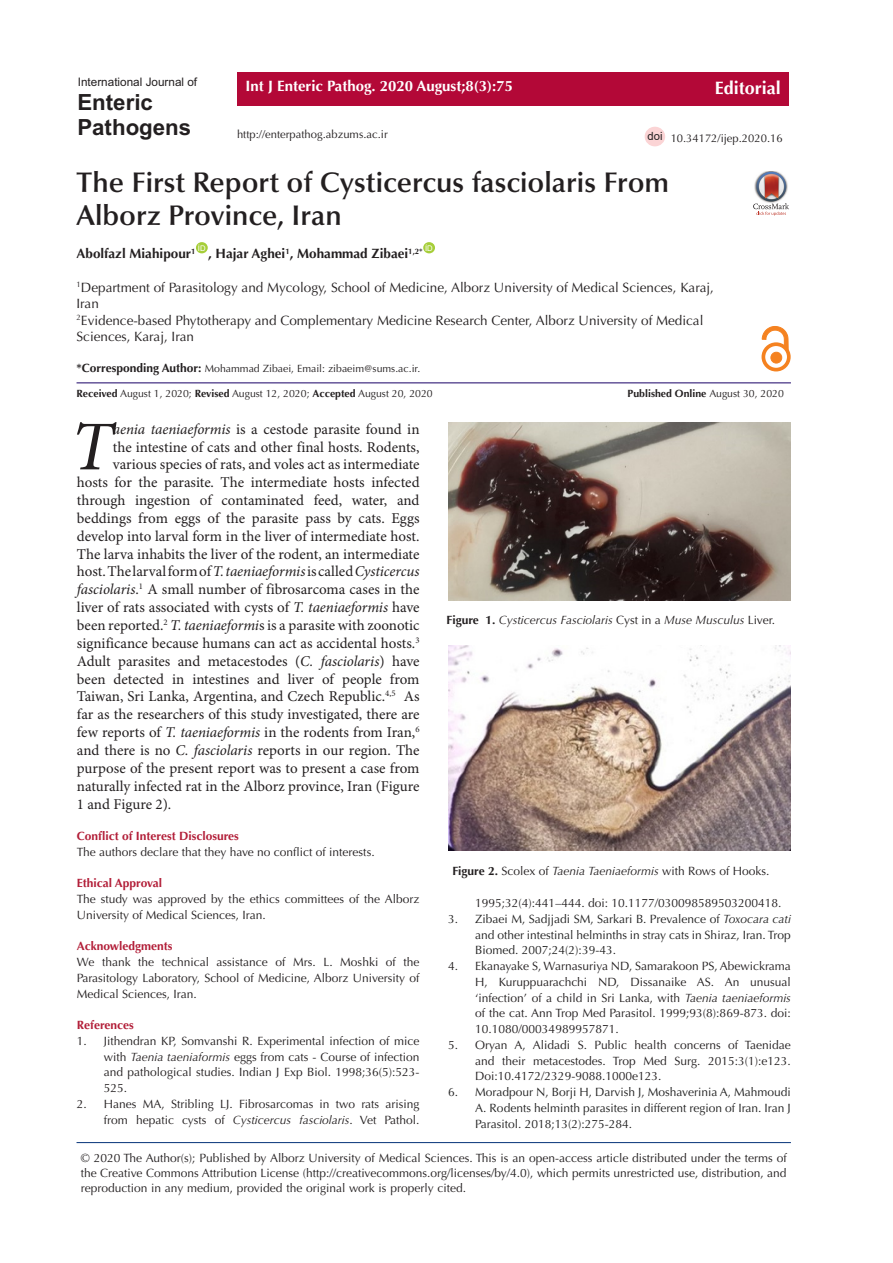
<style>
.page{position:relative;width:893px;height:1263px;background:#fff}
.page>*{position:absolute;margin:0;border:0;box-sizing:border-box;transform-origin:0 0}
.t1{font:italic 70.05px "Minion Pro";color:#231f20}
.t2{font:600 28.5px/33px "Optima LT Std";color:#231f20}
.t3{font:700 22.35px/24.9px "Arial";color:#231f20}
.t4{font:700 18px "Optima LT Std";color:#fff}
.t5{font:15px "Minion Pro";color:#231f20}
.t6{font:700 15px "Optima LT Std";color:#fff}
.t7{font:13.5px/16.5px "Optima LT Std";color:#231f20}
.t8{font:700 13.5px "Optima LT Std";color:#231f20}
.Pa5{font:12px/15.8px "Optima LT Std";color:#231f20;text-align:justify}
.t9{font:12px/15.8px "Optima LT Std";color:#212121;text-align:justify}
.Pa5-2{font:700 12px "Optima LT Std";color:#b21e38}
.t10{font:italic 12px "Optima LT Std";color:#231f20}
.t11{font:11.7px "Arial";color:#231f20}
.t12{font:11.25px "Optima LT Std";color:#231f20}
.t13{font:11.25px "Arial";color:#231f20}
.t14{font:10.5px "Optima LT Std";color:#231f20}
.t15{font:700 10.5px "Optima LT Std";color:#231f20}
.t16{font:7.8px "Arial";color:#fff}
.s1{font-weight:700;font-size:12px}
.s2{font-weight:700}
.s3{font-weight:400}
.s4{font-style:italic}
.s5{font-weight:700;font-style:normal}
.s6{font-style:normal}
</style>
<div class="page">
<hr style="left:77px;top:1142px;width:714px;height:1px;background:#053278">
<img style="left:764px;top:171px;width:14px;height:1px">
<svg style="left:753px;top:172px;width:36px;height:44px"></svg>
<div style="left:623px;top:72px;width:166px;height:34px;background:#b30837"></div>
<div style="left:645px;top:127px;width:20px;height:19px;background:#fbd4d5;border-radius:50%"></div>
<div style="left:196px;top:242px;width:12px;height:11px;background:#a6ce39;border-radius:50%"></div>
<div style="left:423px;top:242px;width:12px;height:11px;background:#a6ce39;border-radius:50%"></div>
<div style="left:237px;top:72px;width:387px;height:34px;background:#b30837"></div>
<div style="left:771px;top:352px;width:11px;height:11px;background:#f58220;border-radius:50%"></div>
<div style="left:771px;top:352px;width:11px;height:11px;border:1px solid #f58220;border-radius:50%"></div>
<div style="left:761px;top:342px;width:30px;height:29px;border:4px solid #f58220;border-radius:50%"></div>
<svg style="left:762px;top:326px;width:26px;height:24px"></svg>
<img style="left:448px;top:423px;width:343px;height:177px">
<img style="left:448px;top:645px;width:343px;height:206px">
<hr style="left:77px;top:383px;width:714px;height:1px;background:#190066">
<p class="t11" style="left:78px;top:74px;width:121px">International Journal of</p>
<p class="t3" style="left:77px;top:90px;width:115px">Enteric<br>Pathogens</p>
<p class="t4" style="left:715px;top:77px;width:68px">Editorial</p>
<p class="t6" style="left:246px;top:78px;width:269px">Int J Enteric Pathog. 2020 August;8(3):75</p>
<p class="t12" style="left:237px;top:128px;width:152px">http://enterpathog.abzums.ac.ir</p>
<p class="t13" style="left:648px;top:128px;width:17px">doi</p>
<p class="t12" style="left:671px;top:131px;width:113px">10.34172/ijep.2020.16</p>
<p class="t2" style="left:77px;top:166px;width:594px">The First Report of Cysticercus fasciolaris From<br>Alborz Province, Iran</p>
<p class="t8" style="left:77px;top:246px;width:120px">Abolfazl Miahipour<sup>1</sup></p>
<p class="t16" style="left:425px;top:243px;width:9px">ID</p>
<p class="t7" style="left:77px;top:279px;width:639px"><sup>1</sup>Department of Parasitology and Mycology, School of Medicine, Alborz University of Medical Sciences, Karaj,<br>Iran</p>
<p class="t7" style="left:77px;top:312px;width:628px"><sup>2</sup>Evidence-based Phytotherapy and Complementary Medicine Research Center, Alborz University of Medical<br>Sciences, Karaj, Iran</p>
<p class="t16" style="left:198px;top:243px;width:9px">ID</p>
<p class="t8" style="left:208px;top:246px;width:216px">, Hajar Aghei<sup>1</sup>, Mohammad Zibaei<sup>1,2*</sup></p>
<p class="t14" style="left:77px;top:363px;width:345px"><span class="s1">*Corresponding Author:</span> Mohammad Zibaei, Email: zibaeim@sums.ac.ir.</p>
<p class="t14" style="left:77px;top:387px;width:358px"><span class="s2">Received</span> August 1, 2020; <span class="s2">Revised</span> August 12, 2020; <span class="s2">Accepted</span> August 20, 2020</p>
<p class="t15" style="left:628px;top:387px;width:158px">Published Online <span class="s3">August 30, 2020</span></p>
<p class="t1" style="left:71px;top:399px;width:44px">T</p>
<p class="t5" style="left:113px;top:420px;width:308px"><span class="s4">aenia taeniaeformis</span> is a cestode parasite found in</p>
<p class="t5" style="left:113px;top:438px;width:308px">the intestine of cats and other final hosts. Rodents,</p>
<p class="t5" style="left:113px;top:456px;width:308px">various species of rats, and voles act as intermediate</p>
<p class="t5" style="left:77px;top:473px;width:344px">hosts for the parasite. The intermediate hosts infected</p>
<p class="t5" style="left:77px;top:491px;width:344px">through ingestion of contaminated feed, water, and</p>
<p class="t5" style="left:77px;top:509px;width:344px">beddings from eggs of the parasite pass by cats. Eggs</p>
<p class="t5" style="left:77px;top:527px;width:344px">develop into larval form in the liver of intermediate host.</p>
<p class="t5" style="left:77px;top:545px;width:344px">The larva inhabits the liver of the rodent, an intermediate</p>
<p class="t5" style="left:77px;top:563px;width:344px">host. The larval form of <span class="s4">T. taeniaeformis</span> is called <span class="s4">Cysticercus</span></p>
<p class="t5" style="left:77px;top:580px;width:344px"><span class="s4">fasciolaris</span>.<sup>1</sup> A small number of fibrosarcoma cases in the</p>
<p class="t5" style="left:77px;top:598px;width:344px">liver of rats associated with cysts of <span class="s4">T. taeniaeformis</span> have</p>
<p class="t5" style="left:77px;top:616px;width:344px">been reported.<sup>2</sup> <span class="s4">T. taeniaeformi</span>s is a parasite with zoonotic</p>
<p class="t5" style="left:77px;top:634px;width:344px">significance because humans can act as accidental hosts.<sup>3</sup></p>
<p class="t5" style="left:77px;top:652px;width:344px">Adult parasites and metacestodes (<span class="s4">C. fasciolaris</span>) have</p>
<p class="t5" style="left:77px;top:670px;width:344px">been detected in intestines and liver of people from</p>
<p class="t5" style="left:77px;top:688px;width:344px">Taiwan, Sri Lanka, Argentina, and Czech Republic.<sup>4,5</sup> As</p>
<p class="t5" style="left:77px;top:705px;width:344px">far as the researchers of this study investigated, there are</p>
<p class="t5" style="left:77px;top:723px;width:344px">few reports of <span class="s4">T. taeniaeformis</span> in the rodents from Iran,<sup>6</sup></p>
<p class="t5" style="left:77px;top:741px;width:344px">and there is no <span class="s4">C. fasciolaris</span> reports in our region. The</p>
<p class="t5" style="left:77px;top:759px;width:344px">purpose of the present report was to present a case from</p>
<p class="t5" style="left:77px;top:777px;width:344px">naturally infected rat in the Alborz province, Iran (Figure</p>
<p class="t5" style="left:77px;top:795px;width:96px">1 and Figure 2).</p>
<p class="Pa5-2" style="left:77px;top:829px;width:163px">Conflict of Interest Disclosures</p>
<p class="Pa5" style="left:77px;top:844px;width:299px">The authors declare that they have no conflict of interests.</p>
<p class="Pa5-2" style="left:77px;top:876px;width:87px">Ethical Approval</p>
<p class="Pa5" style="left:77px;top:891px;width:344px">The study was approved by the ethics committees of the Alborz<br>University of Medical Sciences, Iran.</p>
<p class="Pa5-2" style="left:77px;top:939px;width:97px">Acknowledgments</p>
<p class="Pa5" style="left:77px;top:954px;width:344px">We thank the technical assistance of Mrs. L. Moshki of the Parasitology Laboratory, School of Medicine, Alborz University of Medical Sciences, Iran.</p>
<p class="Pa5-2" style="left:77px;top:1018px;width:58px">References</p>
<p class="Pa5" style="left:104px;top:1033px;width:317px;text-indent:-27px">1. Jithendran KP, Somvanshi R. Experimental infection of mice with <span class="s4">Taenia taeniaformis</span> eggs from cats - Course of infection and pathological studies. Indian J Exp Biol. 1998;36(5):523- 525.</p>
<p class="Pa5" style="left:77px;top:1096px;width:344px;text-align:right">2. Hanes MA, Stribling LJ. Fibrosarcomas in two rats arising from hepatic cysts of <span class="s4">Cysticercus fasciolaris</span>. Vet Pathol.</p>
<p class="t10" style="left:446px;top:613px;width:330px"><span class="s5">Figure 1.</span> Cysticercus Fasciolaris <span class="s6">Cyst in a</span> Muse Musculus <span class="s6">Liver.</span></p>
<p class="Pa5" style="left:452px;top:863px;width:318px"><span class="s2">Figure 2.</span> Scolex of <span class="s4">Taenia Taeniaeformis</span> with Rows of Hooks.</p>
<p class="Pa5" style="left:475px;top:895px;width:308px">1995;32(4):441–444. doi: 10.1177/030098589503200418.</p>
<p class="t9" style="left:475px;top:911px;width:317px;text-indent:-27px">3. Zibaei M, Sadjjadi SM, Sarkari B. Prevalence of <span class="s4">Toxocara cati </span>and other intestinal helminths in stray cats in Shiraz, Iran. Trop Biomed. 2007;24(2):39-43.</p>
<p class="Pa5" style="left:475px;top:958px;width:317px;text-indent:-27px">4. Ekanayake S, Warnasuriya ND, Samarakoon PS, Abewickrama H, Kuruppuarachchi ND, Dissanaike AS. An unusual ‘infection’ of a child in Sri Lanka, with <span class="s4">Taenia taeniaeformis </span>of the cat. Ann Trop Med Parasitol. 1999;93(8):869-873. doi:<br>10.1080/00034989957871.</p>
<p class="Pa5" style="left:475px;top:1037px;width:317px;text-indent:-27px">5. Oryan A, Alidadi S. Public health concerns of Taenidae and their metacestodes. Trop Med Surg. 2015:3(1):e123.<br>Doi:10.4172/2329-9088.1000e123.</p>
<p class="t9" style="left:475px;top:1084px;width:317px;text-indent:-27px">6. Moradpour N, Borji H, Darvish J, Moshaverinia A, Mahmoudi A. Rodents helminth parasites in different region of Iran. Iran J Parasitol. 2018;13(2):275-284.</p>
<p class="Pa5" style="left:81px;top:1150px;width:707px;line-height:15px">© 2020 The Author(s); Published by Alborz University of Medical Sciences. This is an open-access article distributed under the terms of the Creative Commons Attribution License (http://creativecommons.org/licenses/by/4.0), which permits unrestricted use, distribution, and reproduction in any medium, provided the original work is properly cited.</p>
</div>
